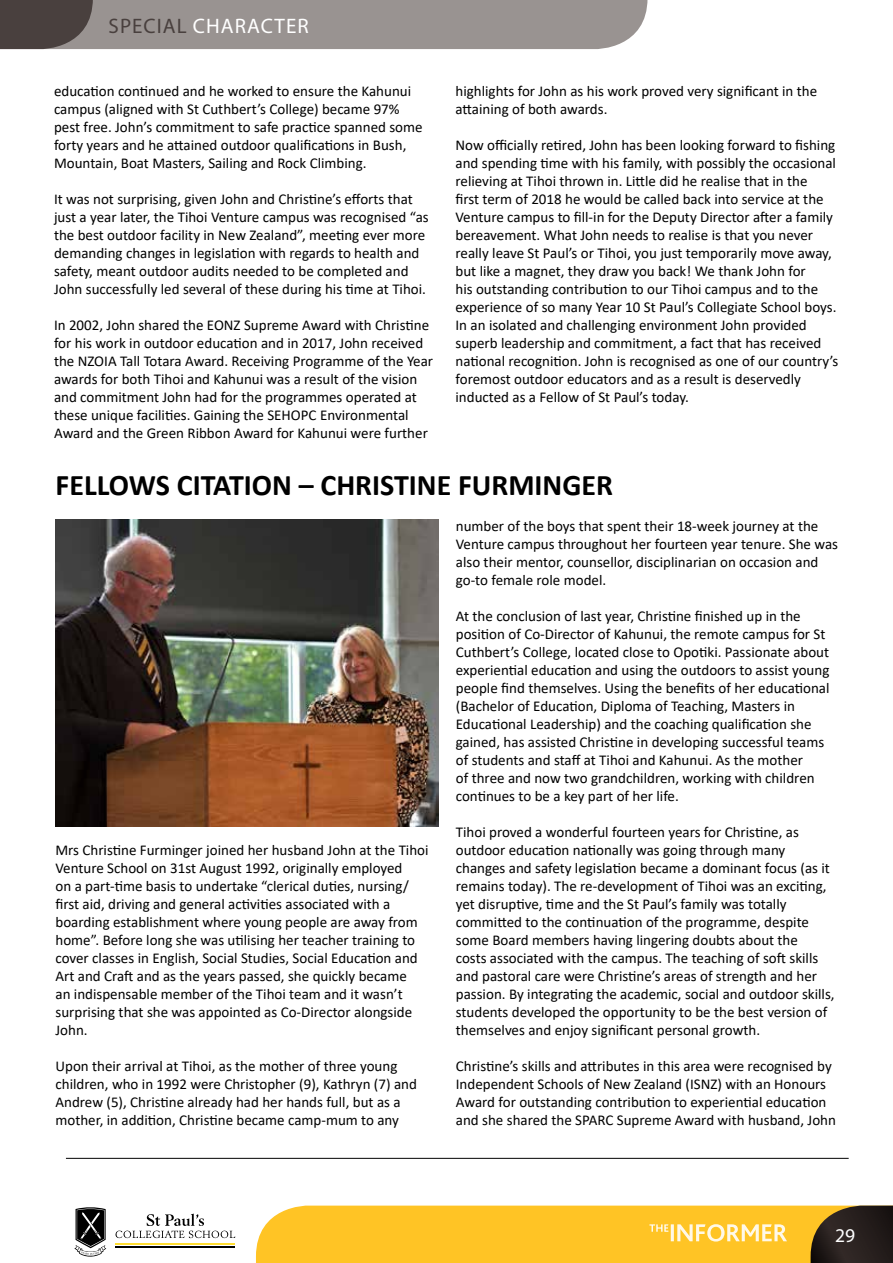
<style>
.page{position:relative;width:893px;height:1263px;background:#fff}
.page>*{position:absolute;margin:0;border:0;box-sizing:border-box;transform-origin:0 0}
.t1{font:700 30px "Calibri";color:#000}
.t2{font:21px "Myriad Pro";letter-spacing:.05em;color:#fff}
.t3{font:19.5px "Myriad Pro";color:#fff}
.t4{font:15px/18px "Calibri";color:#000}
.s1{color:#49403e}
</style>
<div class="page">
<svg style="left:0;top:0;width:647px;height:49px;background:#908a88"></svg>
<hr style="left:116px;top:1243px;width:119px;height:2px;background:#ffdd30">
<hr style="left:116px;top:1246px;width:119px;height:1px;background:#000">
<svg style="left:74px;top:1207px;width:32px;height:49px"></svg>
<svg style="left:116px;top:1213px;width:119px;height:25px"></svg>
<svg style="left:256px;top:1205px;width:637px;height:58px;background:#e6b32e"></svg>
<hr style="left:66px;top:1158px;width:783px;height:1px;background:#000">
<img style="left:55px;top:520px;width:383px;height:306px">
<h2 class="t2" style="left:109px;top:13px;width:202px"><span class="s1">SPECIAL</span> CHARACTER</h2>
<p class="t4" style="left:54px;top:81px;width:370px">education continued and he worked to ensure the Kahunui campus (aligned with St Cuthbert’s College) became 97% pest free. John’s commitment to safe practice spanned some forty years and he attained outdoor qualifications in Bush, Mountain, Boat Masters, Sailing and Rock Climbing.</p>
<p class="t4" style="left:54px;top:189px;width:376px">It was not surprising, given John and Christine’s efforts that just a year later, the Tihoi Venture campus was recognised “as the best outdoor facility in New Zealand”, meeting ever more demanding changes in legislation with regards to health and safety, meant outdoor audits needed to be completed and John successfully led several of these during his time at Tihoi.</p>
<p class="t4" style="left:54px;top:315px;width:381px">In 2002, John shared the EONZ Supreme Award with Christine for his work in outdoor education and in 2017, John received the NZOIA Tall Totara Award. Receiving Programme of the Year awards for both Tihoi and Kahunui was a result of the vision and commitment John had for the programmes operated at these unique facilities. Gaining the SEHOPC Environmental Award and the Green Ribbon Award for Kahunui were further</p>
<p class="t4" style="left:455px;top:81px;width:363px">highlights for John as his work proved very significant in the attaining of both awards.</p>
<p class="t4" style="left:455px;top:135px;width:384px">Now officially retired, John has been looking forward to fishing and spending time with his family, with possibly the occasional relieving at Tihoi thrown in. Little did he realise that in the<br>first term of 2018 he would be called back into service at the Venture campus to fill-in for the Deputy Director after a family bereavement. What John needs to realise is that you never really leave St Paul’s or Tihoi, you just temporarily move away, but like a magnet, they draw you back! We thank John for<br>his outstanding contribution to our Tihoi campus and to the experience of so many Year 10 St Paul’s Collegiate School boys.<br>In an isolated and challenging environment John provided superb leadership and commitment, a fact that has received national recognition. John is recognised as one of our country’s foremost outdoor educators and as a result is deservedly inducted as a Fellow of St Paul’s today.</p>
<h1 class="t1" style="left:56px;top:463px;width:559px">FELLOWS CITATION – CHRISTINE FURMINGER</h1>
<p class="t4" style="left:55px;top:841px;width:375px">Mrs Christine Furminger joined her husband John at the Tihoi Venture School on 31st August 1992, originally employed<br>on a part-time basis to undertake “clerical duties, nursing/ first aid, driving and general activities associated with a boarding establishment where young people are away from home”. Before long she was utilising her teacher training to cover classes in English, Social Studies, Social Education and Art and Craft and as the years passed, she quickly became<br>an indispensable member of the Tihoi team and it wasn’t surprising that she was appointed as Co-Director alongside John.</p>
<p class="t4" style="left:55px;top:1057px;width:363px">Upon their arrival at Tihoi, as the mother of three young children, who in 1992 were Christopher (9), Kathryn (7) and Andrew (5), Christine already had her hands full, but as a mother, in addition, Christine became camp-mum to any</p>
<p class="t4" style="left:456px;top:517px;width:384px">number of the boys that spent their 18-week journey at the Venture campus throughout her fourteen year tenure. She was also their mentor, counsellor, disciplinarian on occasion and go-to female role model.</p>
<p class="t4" style="left:456px;top:607px;width:375px">At the conclusion of last year, Christine finished up in the position of Co-Director of Kahunui, the remote campus for St Cuthbert’s College, located close to Opotiki. Passionate about experiential education and using the outdoors to assist young people find themselves. Using the benefits of her educational (Bachelor of Education, Diploma of Teaching, Masters in Educational Leadership) and the coaching qualification she gained, has assisted Christine in developing successful teams of students and staff at Tihoi and Kahunui. As the mother<br>of three and now two grandchildren, working with children continues to be a key part of her life.</p>
<p class="t4" style="left:456px;top:823px;width:380px">Tihoi proved a wonderful fourteen years for Christine, as outdoor education nationally was going through many changes and safety legislation became a dominant focus (as it remains today). The re-development of Tihoi was an exciting, yet disruptive, time and the St Paul’s family was totally committed to the continuation of the programme, despite some Board members having lingering doubts about the<br>costs associated with the campus. The teaching of soft skills and pastoral care were Christine’s areas of strength and her passion. By integrating the academic, social and outdoor skills, students developed the opportunity to be the best version of themselves and enjoy significant personal growth.</p>
<p class="t4" style="left:456px;top:1057px;width:382px">Christine’s skills and attributes in this area were recognised by Independent Schools of New Zealand (ISNZ) with an Honours Award for outstanding contribution to experiential education and she shared the SPARC Supreme Award with husband, John</p>
<h3 class="t3" style="left:835px;top:1224px;width:22px">29</h3>
</div>
